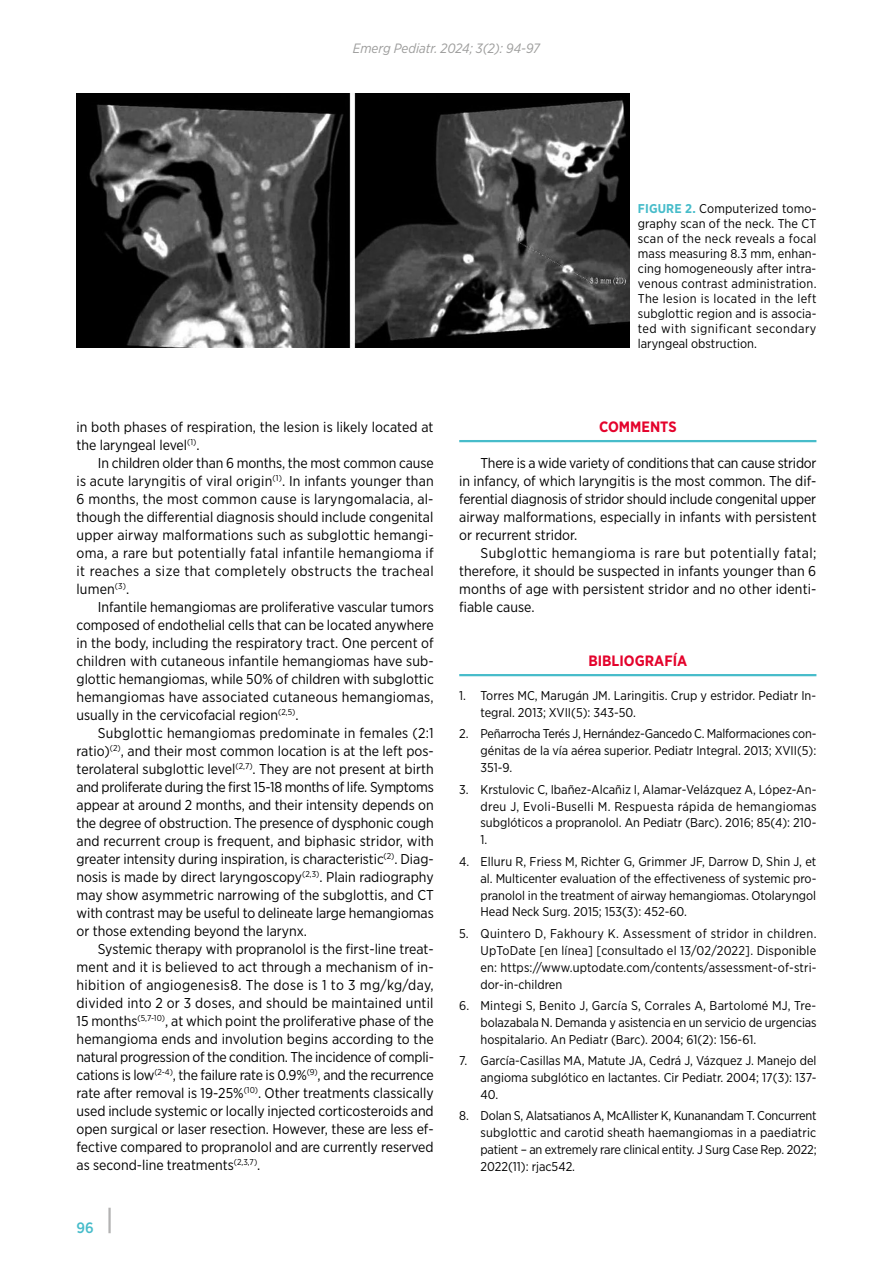
<style>
.page{position:relative;width:893px;height:1263px;background:#fff}
.page>*{position:absolute;margin:0;border:0;box-sizing:border-box;transform-origin:0 0}
.t1{font:700 15px "Gotham Narrow";color:#e4032c}
.t2{font:500 15px "Gotham Narrow";color:#47bcca}
.t3{font:14.25px/18px "Gotham Narrow";color:#000;text-align:justify}
.t4{font:italic 13.5px "Gotham Narrow";color:#9d9d9c}
.t5{font:12.75px/17px "Gotham Narrow";color:#000;text-align:justify}
.s1{font-weight:700;color:#47bcca}
</style>
<div class="page">
<hr style="left:108px;top:1208px;width:3px;height:25px;background:#b3b2b2">
<hr style="left:459px;top:440px;width:357px;height:2px;background:#47bcca">
<hr style="left:459px;top:674px;width:357px;height:2px;background:#47bcca">
<img style="left:77px;top:94px;width:552px;height:253px">
<p class="t4" style="left:353px;top:40px;width:189px">Emerg Pediatr. 2024; 3(2): 94-97</p>
<p class="t5" style="left:638px;top:200px;width:180px;line-height:15px"><span class="s1">FIGURE 2.</span> Computerized tomo&shy;graphy scan of the neck. The CT scan of the neck reveals a focal mass measuring 8.3 mm, enhan&shy;cing homogeneously after intra&shy;venous contrast administration.<br>The lesion is located in the left subglottic region and is associa&shy;ted with significant secondary laryngeal obstruction.</p>
<p class="t3" style="left:77px;top:418px;width:358px">in both phases of respiration, the lesion is likely located at the laryngeal level<sup>(1)</sup>.</p>
<p class="t3" style="left:77px;top:454px;width:359px;text-indent:21px">In children older than 6 months, the most common cause is acute laryngitis of viral origin<sup>(1)</sup>. In infants younger than 6 months, the most common cause is laryngomalacia, al&shy;though the differential diagnosis should include congenital upper airway malformations such as subglottic hemangi&shy;oma, a rare but potentially fatal infantile hemangioma if it reaches a size that completely obstructs the tracheal lumen<sup>(3)</sup>.</p>
<p class="t3" style="left:77px;top:598px;width:359px;text-indent:21px">Infantile hemangiomas are proliferative vascular tumors composed of endothelial cells that can be located anywhere in the body, including the respiratory tract. One percent of children with cutaneous infantile hemangiomas have sub&shy;glottic hemangiomas, while 50% of children with subglottic hemangiomas have associated cutaneous hemangiomas, usually in the cervicofacial region<sup>(2,5)</sup>.</p>
<p class="t3" style="left:77px;top:724px;width:359px;text-indent:21px">Subglottic hemangiomas predominate in females (2:1 ratio)<sup>(2)</sup>, and their most common location is at the left pos&shy;terolateral subglottic level<sup>(2,7)</sup>. They are not present at birth and proliferate during the first 15-18 months of life. Symptoms appear at around 2 months, and their intensity depends on the degree of obstruction. The presence of dysphonic cough and recurrent croup is frequent, and biphasic stridor, with greater intensity during inspiration, is characteristic<sup>(2)</sup>. Diag&shy;nosis is made by direct laryngoscopy<sup>(2,3)</sup>. Plain radiography may show asymmetric narrowing of the subglottis, and CT with contrast may be useful to delineate large hemangiomas or those extending beyond the larynx.</p>
<p class="t3" style="left:77px;top:940px;width:359px;text-indent:21px">Systemic therapy with propranolol is the first-line treat&shy;ment and it is believed to act through a mechanism of in&shy;hibition of angiogenesis8. The dose is 1 to 3 mg/kg/day, divided into 2 or 3 doses, and should be maintained until 15 months<sup>(5,7-10)</sup>, at which point the proliferative phase of the hemangioma ends and involution begins according to the natural progression of the condition. The incidence of compli&shy;cations is low<sup>(2-4)</sup>, the failure rate is 0.9%<sup>(9)</sup>, and the recurrence rate after removal is 19-25%<sup>(10)</sup>. Other treatments classically used include systemic or locally injected corticosteroids and open surgical or laser resection. However, these are less ef&shy;fective compared to propranolol and are currently reserved as second-line treatments<sup>(2,3,7)</sup>.</p>
<p class="t2" style="left:77px;top:1218px;width:19px">96</p>
<p class="t1" style="left:599px;top:417px;width:79px">COMMENTS</p>
<p class="t3" style="left:459px;top:454px;width:359px;text-indent:21px">There is a wide variety of conditions that can cause stridor in infancy, of which laryngitis is the most common. The dif&shy;ferential diagnosis of stridor should include congenital upper airway malformations, especially in infants with persistent or recurrent stridor.</p>
<p class="t3" style="left:459px;top:544px;width:359px;text-indent:21px">Subglottic hemangioma is rare but potentially fatal; therefore, it should be suspected in infants younger than 6 months of age with persistent stridor and no other identi&shy;fiable cause.</p>
<p class="t1" style="left:588px;top:651px;width:100px">BIBLIOGRAFÍA</p>
<p class="t5" style="left:480px;top:687px;width:337px;text-indent:-21px">1. Torres MC, Marugán JM. Laringitis. Crup y estridor. Pediatr In&shy;tegral. 2013; XVII(5): 343-50.</p>
<p class="t5" style="left:480px;top:725px;width:337px;text-indent:-21px">2. Peñarrocha Terés J, Hernández-Gancedo C. Malformaciones con&shy;génitas de la vía aérea superior. Pediatr Integral. 2013; XVII(5):<br>351-9.</p>
<p class="t5" style="left:480px;top:780px;width:338px;text-indent:-21px">3. Krstulovic C, Ibañez-Alcañiz I, Alamar-Velázquez A, López-An&shy;dreu J, Evoli-Buselli M. Respuesta rápida de hemangiomas subglóticos a propranolol. An Pediatr (Barc). 2016; 85(4): 210- 1.</p>
<p class="t5" style="left:480px;top:852px;width:337px;text-indent:-21px">4. Elluru R, Friess M, Richter G, Grimmer JF, Darrow D, Shin J, et al. Multicenter evaluation of the effectiveness of systemic pro&shy;pranolol in the treatment of airway hemangiomas. Otolaryngol Head Neck Surg. 2015; 153(3): 452-60.</p>
<p class="t5" style="left:480px;top:924px;width:338px;text-indent:-21px">5. Quintero D, Fakhoury K. Assessment of stridor in children.<br>UpToDate [en línea] [consultado el 13/02/2022]. Disponible en: https://www.uptodate.com/contents/assessment-of-stri&shy;dor-in-children</p>
<p class="t5" style="left:480px;top:996px;width:338px;text-indent:-21px">6. Mintegi S, Benito J, García S, Corrales A, Bartolomé MJ, Tre&shy;bolazabala N. Demanda y asistencia en un servicio de urgencias hospitalario. An Pediatr (Barc). 2004; 61(2): 156-61.</p>
<p class="t5" style="left:480px;top:1051px;width:338px;text-indent:-21px">7. García-Casillas MA, Matute JA, Cedrá J, Vázquez J. Manejo del angioma subglótico en lactantes. Cir Pediatr. 2004; 17(3): 137- 40.</p>
<p class="t5" style="left:480px;top:1107px;width:338px;text-indent:-21px">8. Dolan S, Alatsatianos A, McAllister K, Kunanandam T. Concurrent subglottic and carotid sheath haemangiomas in a paediatric patient – an extremely rare clinical entity. J Surg Case Rep. 2022; 2022(11): rjac542.</p>
</div>
